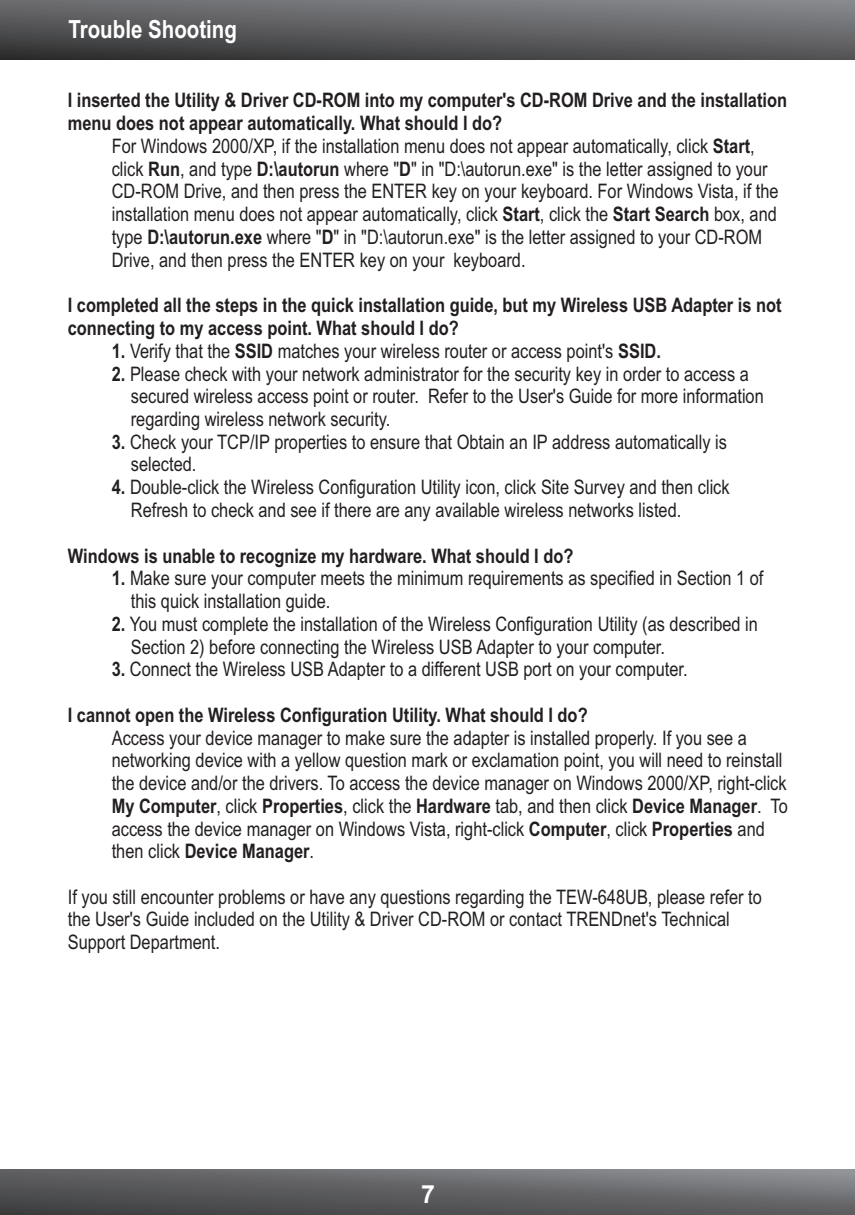
<style>
.page{position:relative;width:855px;height:1215px;background:#fff}
.page>*{position:absolute;margin:0;border:0;box-sizing:border-box;transform-origin:0 0}
.t1{font:700 25px "Arial Narrow";color:#fff}
.t2{font:700 25px "Arial";color:#fff}
.t3{font:20px/22.8px "Arial Narrow";color:#231f20}
.t4{font:700 20px/22.8px "Arial Narrow";color:#231f20}
.s1{font-weight:700}
</style>
<div class="page">
<svg style="left:0;top:0;width:855px;height:59px;background:#5e5e61"></svg>
<svg style="left:0;top:1170px;width:855px;height:45px;background:#606163"></svg>
<p class="t1" style="left:68px;top:19px;width:170px">Trouble Shooting</p>
<p class="t4" style="left:68px;top:90px;width:721px">I inserted the Utility &amp; Driver CD-ROM into my computer's CD-ROM Drive and the installation</p>
<p class="t4" style="left:68px;top:113px;width:436px">menu does not appear automatically. What should I do?</p>
<p class="t3" style="left:112px;top:136px;width:645px">For Windows 2000/XP, if the installation menu does not appear automatically, click <span class="s1">Start</span>,</p>
<p class="t3" style="left:112px;top:159px;width:657px">click <span class="s1">Run</span>, and type <span class="s1">D:\autorun</span> where "<span class="s1">D</span>" in "D:\autorun.exe" is the letter assigned to your</p>
<p class="t3" style="left:112px;top:182px;width:668px">CD-ROM Drive, and then press the ENTER key on your keyboard. For Windows Vista, if the</p>
<p class="t3" style="left:112px;top:205px;width:667px">installation menu does not appear automatically, click <span class="s1">Start</span>, click the <span class="s1">Start Search</span> box, and</p>
<p class="t3" style="left:112px;top:227px;width:652px">type <span class="s1">D:\autorun.exe</span> where "<span class="s1">D</span>" in "D:\autorun.exe" is the letter assigned to your CD-ROM</p>
<p class="t3" style="left:112px;top:250px;width:415px">Drive, and then press the ENTER key on your keyboard.</p>
<p class="t4" style="left:68px;top:296px;width:715px">I completed all the steps in the quick installation guide, but my Wireless USB Adapter is not connecting to my access point. What should I do?</p>
<p class="t3" style="left:112px;top:341px;width:551px"><span class="s1">1.</span> Verify that the <span class="s1">SSID</span> matches your wireless router or access point's <span class="s1">SSID.</span></p>
<p class="t3" style="left:131px;top:364px;width:635px;text-indent:-19px"><span class="s1">2.</span> Please check with your network administrator for the security key in order to access a secured wireless access point or router. Refer to the User's Guide for more information regarding wireless network security.</p>
<p class="t3" style="left:131px;top:432px;width:598px;text-indent:-19px"><span class="s1">3.</span> Check your TCP/IP properties to ensure that Obtain an IP address automatically is selected.</p>
<p class="t3" style="left:131px;top:478px;width:600px;text-indent:-19px"><span class="s1">4.</span> Double-click the Wireless Configuration Utility icon, click Site Survey and then click<br>Refresh to check and see if there are any available wireless networks listed.</p>
<p class="t4" style="left:68px;top:546px;width:507px">Windows is unable to recognize my hardware. What should I do?</p>
<p class="t3" style="left:131px;top:569px;width:634px;text-indent:-19px"><span class="s1">1.</span> Make sure your computer meets the minimum requirements as specified in Section 1 of this quick installation guide.</p>
<p class="t3" style="left:131px;top:614px;width:629px;text-indent:-19px"><span class="s1">2.</span> You must complete the installation of the Wireless Configuration Utility (as described in<br>Section 2) before connecting the Wireless USB Adapter to your computer.</p>
<p class="t3" style="left:112px;top:660px;width:577px"><span class="s1">3.</span> Connect the Wireless USB Adapter to a different USB port on your computer.</p>
<p class="t4" style="left:68px;top:705px;width:521px">I cannot open the Wireless Configuration Utility. What should I do?</p>
<p class="t3" style="left:112px;top:728px;width:678px">Access your device manager to make sure the adapter is installed properly. If you see a networking device with a yellow question mark or exclamation point, you will need to reinstall the device and/or the drivers. To access the device manager on Windows 2000/XP, right-click <span class="s1">My Computer</span>, click <span class="s1">Properties</span>, click the <span class="s1">Hardware</span> tab, and then click <span class="s1">Device Manager</span>. To access the device manager on Windows Vista, right-click <span class="s1">Computer</span>, click <span class="s1">Properties</span> and then click <span class="s1">Device Manager</span>.</p>
<p class="t3" style="left:68px;top:887px;width:696px">If you still encounter problems or have any questions regarding the TEW-648UB, please refer to the User's Guide included on the Utility &amp; Driver CD-ROM or contact TRENDnet's Technical<br>Support Department.</p>
<p class="t2" style="left:421px;top:1185px;width:15px">7</p>
</div>
